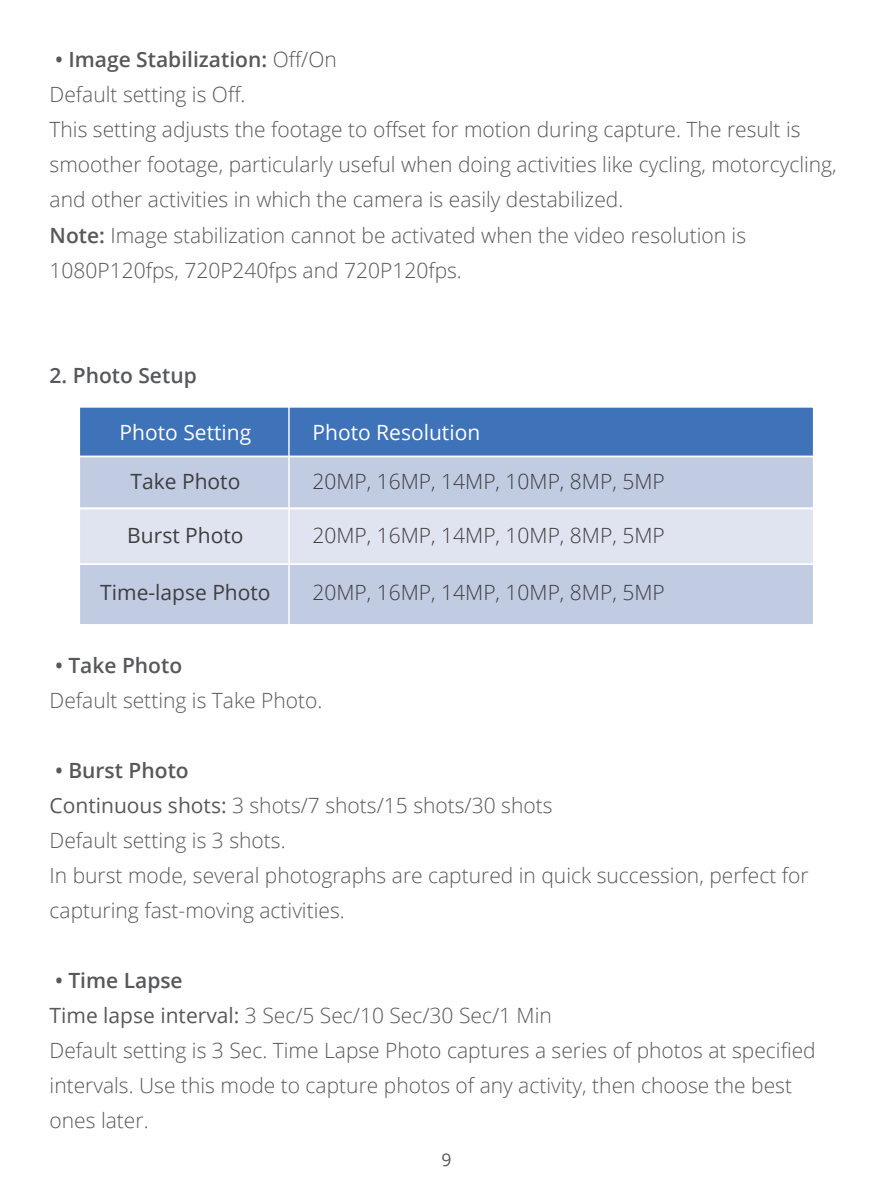
<style>
.page{position:relative;width:893px;height:1191px;background:#fff}
.page>*{position:absolute;margin:0;border:0;box-sizing:border-box;transform-origin:0 0}
.t1{font:300 21px/35px "Open Sans";color:#57585a}
.t2{font:300 21px "Open Sans";color:#3e3e3f}
.t3{font:21px "Open Sans";color:#3e3e3f}
.t4{font:21px "Open Sans";color:#fff}
.t5{font:600 21px "Open Sans";color:#57585a}
.t6{font:17.5px "Open Sans";color:#57585a}
.s1{font-weight:600}
.s2{font-weight:400}
</style>
<div class="page">
<div style="left:79px;top:407px;width:735px;height:49px;background:#3e72b9"></div>
<div style="left:79px;top:456px;width:735px;height:52px;background:#c1cbe2"></div>
<div style="left:79px;top:507px;width:735px;height:57px;background:#e0e4f0"></div>
<div style="left:79px;top:564px;width:735px;height:61px;background:#c1cbe2"></div>
<div style="left:79px;top:406px;width:735px;height:219px;border:1px solid #fff"></div>
<hr style="left:79px;top:563px;width:735px;height:2px;background:#fff">
<hr style="left:79px;top:507px;width:735px;height:2px;background:#fff">
<hr style="left:79px;top:455px;width:735px;height:2px;background:#fff">
<hr style="left:288px;top:407px;width:2px;height:218px;background:#fff">
<p class="t1" style="left:50px;top:42px;width:789px"><span class="s1">• Image Stabilization:</span> Off/On<br>Default setting is Off.<br>This setting adjusts the footage to offset for motion during capture. The result is smoother footage, particularly useful when doing activities like cycling, motorcycling, and other activities in which the camera is easily destabilized.<br><span class="s1">Note:</span> Image stabilization cannot be activated when the video resolution is 1080P120fps, 720P240fps and 720P120fps.</p>
<p class="t5" style="left:50px;top:361px;width:149px">2. Photo Setup</p>
<p class="t4" style="left:120px;top:417px;width:133px">Photo Setting</p>
<p class="t3" style="left:130px;top:467px;width:111px">Take Photo</p>
<p class="t3" style="left:127px;top:521px;width:118px">Burst Photo</p>
<p class="t3" style="left:100px;top:578px;width:172px">Time-lapse Photo</p>
<p class="t4" style="left:312px;top:417px;width:169px">Photo Resolution</p>
<p class="t2" style="left:312px;top:467px;width:354px">20MP, 16MP, 14MP, 10MP, 8MP, 5MP</p>
<p class="t2" style="left:312px;top:521px;width:354px">20MP, 16MP, 14MP, 10MP, 8MP, 5MP</p>
<p class="t2" style="left:312px;top:578px;width:354px">20MP, 16MP, 14MP, 10MP, 8MP, 5MP</p>
<p class="t5" style="left:55px;top:651px;width:129px">• Take Photo</p>
<p class="t1" style="left:50px;top:682px;width:274px">Default setting is Take Photo.</p>
<p class="t1" style="left:50px;top:752px;width:760px"><span class="s1">• Burst Photo<br></span><span class="s2">Continuous shots:</span> 3 shots/7 shots/15 shots/30 shots<br>Default setting is 3 shots.<br>In burst mode, several photographs are captured in quick succession, perfect for capturing fast-moving activities.</p>
<p class="t1" style="left:50px;top:962px;width:768px"><span class="s1">• Time Lapse<br></span><span class="s2">Time lapse interval:</span> 3 Sec/5 Sec/10 Sec/30 Sec/1 Min<br>Default setting is 3 Sec. Time Lapse Photo captures a series of photos at specified intervals. Use this mode to capture photos of any activity, then choose the best ones later.</p>
<p class="t6" style="left:441px;top:1148px;width:12px">9</p>
</div>
